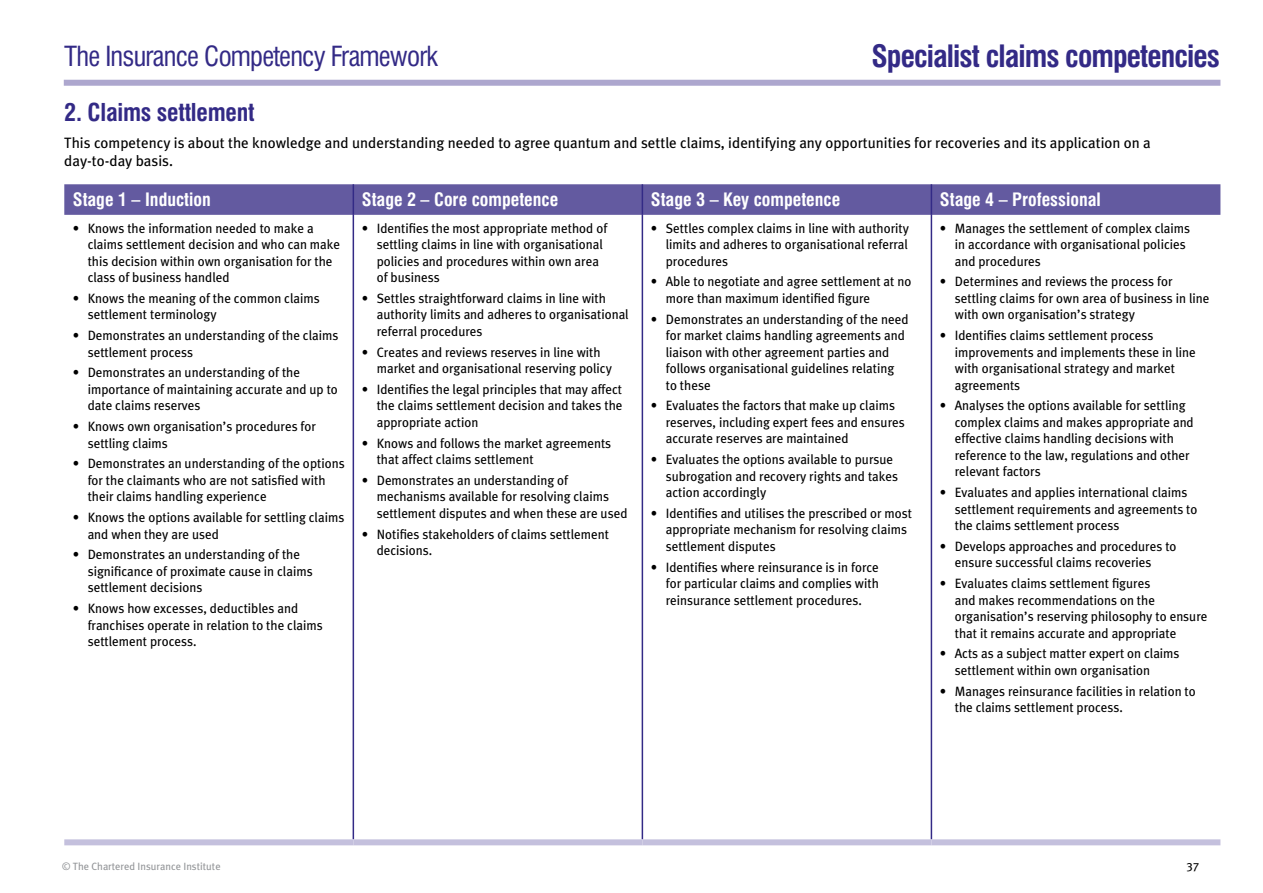
<style>
.page{position:relative;width:1263px;height:893px;background:#fff}
.page>*{position:absolute;margin:0;border:0;box-sizing:border-box;transform-origin:0 0}
.t1{font:700 condensed 30px "Swiss 721 BT";letter-spacing:-.03em;color:#332a86}
.t2{font:condensed 27px "Swiss 721 BT";letter-spacing:-.03em;color:#332a86}
.t3{font:700 condensed 24px "Swiss 721 BT";letter-spacing:-.01em;color:#332a86}
.t4{font:700 condensed 18px "Swiss 721 BT";color:#fff}
.t5{font:15px/18px "Cii Meta Plus";color:#000}
.t6{font:13.5px/16.5px "Cii Meta Plus";color:#000}
.t7{font:12px "Cii Meta Plus";color:#000}
.t8{font:10.5px "Cii Meta Plus";color:#939598}
</style>
<div class="page">
<div style="left:64px;top:80px;width:1156px;height:6px;background:#ada7ce"></div>
<div style="left:64px;top:184px;width:1156px;height:31px;background:#635aa0"></div>
<hr style="left:353px;top:184px;width:1px;height:31px;background:#332a86">
<hr style="left:642px;top:184px;width:1px;height:31px;background:#332a86">
<hr style="left:931px;top:184px;width:1px;height:31px;background:#332a86">
<hr style="left:353px;top:215px;width:1px;height:624px;background:#332a86">
<hr style="left:642px;top:215px;width:1px;height:624px;background:#332a86">
<hr style="left:931px;top:215px;width:1px;height:624px;background:#332a86">
<div style="left:64px;top:839px;width:289px;height:6px;background:#c4c0dd"></div>
<div style="left:353px;top:839px;width:289px;height:6px;background:#c4c0dd"></div>
<div style="left:642px;top:839px;width:289px;height:6px;background:#c4c0dd"></div>
<div style="left:931px;top:839px;width:289px;height:6px;background:#c4c0dd"></div>
<h2 class="t2" style="left:64px;top:40px;width:375px">The Insurance Competency Framework</h2>
<h1 class="t1" style="left:871px;top:38px;width:350px">Specialist claims competencies</h1>
<h3 class="t3" style="left:64px;top:98px;width:192px">2. Claims settlement</h3>
<p class="t5" style="left:64px;top:133px;width:1088px">This competency is about the knowledge and understanding needed to agree quantum and settle claims, identifying any opportunities for recoveries and its application on a day-to-day basis.</p>
<h3 class="t4" style="left:73px;top:189px;width:140px">Stage 1 – Induction</h3>
<h3 class="t4" style="left:362px;top:189px;width:198px">Stage 2 – Core competence</h3>
<h3 class="t4" style="left:651px;top:189px;width:191px">Stage 3 – Key competence</h3>
<h3 class="t4" style="left:940px;top:189px;width:162px">Stage 4 – Professional</h3>
<p class="t6" style="left:88px;top:220px;width:254px;text-indent:-15px">• Knows the information needed to make a claims settlement decision and who can make this decision within own organisation for the class of business handled</p>
<p class="t6" style="left:88px;top:290px;width:234px;text-indent:-15px">• Knows the meaning of the common claims settlement terminology</p>
<p class="t6" style="left:88px;top:327px;width:252px;text-indent:-15px">• Demonstrates an understanding of the claims settlement process</p>
<p class="t6" style="left:88px;top:364px;width:252px;text-indent:-15px">• Demonstrates an understanding of the importance of maintaining accurate and up to date claims reserves</p>
<p class="t6" style="left:88px;top:418px;width:230px;text-indent:-15px">• Knows own organisation’s procedures for settling claims</p>
<p class="t6" style="left:88px;top:455px;width:259px;text-indent:-15px">• Demonstrates an understanding of the options for the claimants who are not satisfied with their claims handling experience</p>
<p class="t6" style="left:88px;top:509px;width:258px;text-indent:-15px">• Knows the options available for settling claims and when they are used</p>
<p class="t6" style="left:88px;top:546px;width:226px;text-indent:-15px">• Demonstrates an understanding of the significance of proximate cause in claims settlement decisions</p>
<p class="t6" style="left:88px;top:600px;width:237px;text-indent:-15px">• Knows how excesses, deductibles and franchises operate in relation to the claims settlement process.</p>
<p class="t6" style="left:377px;top:219px;width:232px;text-indent:-15px">• Identifies the most appropriate method of settling claims in line with organisational policies and procedures within own area of business</p>
<p class="t6" style="left:377px;top:290px;width:253px;text-indent:-15px">• Settles straightforward claims in line with authority limits and adheres to organisational referral procedures</p>
<p class="t6" style="left:377px;top:344px;width:237px;text-indent:-15px">• Creates and reviews reserves in line with market and organisational reserving policy</p>
<p class="t6" style="left:377px;top:381px;width:247px;text-align:justify;text-indent:-15px">• Identifies the legal principles that may affect the claims settlement decision and takes the appropriate action</p>
<p class="t6" style="left:377px;top:435px;width:236px;text-indent:-15px">• Knows and follows the market agreements that affect claims settlement</p>
<p class="t6" style="left:377px;top:472px;width:252px;text-indent:-15px">• Demonstrates an understanding of mechanisms available for resolving claims settlement disputes and when these are used</p>
<p class="t6" style="left:377px;top:526px;width:234px;text-indent:-15px">• Notifies stakeholders of claims settlement decisions.</p>
<p class="t6" style="left:666px;top:220px;width:245px;text-align:justify;text-indent:-15px">• Settles complex claims in line with authority limits and adheres to organisational referral procedures</p>
<p class="t6" style="left:666px;top:273px;width:247px;text-indent:-15px">• Able to negotiate and agree settlement at no more than maximum identified figure</p>
<p class="t6" style="left:666px;top:311px;width:244px;text-indent:-15px">• Demonstrates an understanding of the need for market claims handling agreements and liaison with other agreement parties and follows organisational guidelines relating to these</p>
<p class="t6" style="left:666px;top:397px;width:241px;text-indent:-15px">• Evaluates the factors that make up claims reserves, including expert fees and ensures accurate reserves are maintained</p>
<p class="t6" style="left:666px;top:451px;width:234px;text-indent:-15px">• Evaluates the options available to pursue subrogation and recovery rights and takes action accordingly</p>
<p class="t6" style="left:666px;top:505px;width:248px;text-indent:-15px">• Identifies and utilises the prescribed or most appropriate mechanism for resolving claims settlement disputes</p>
<p class="t6" style="left:666px;top:559px;width:215px;text-align:justify;text-indent:-15px">• Identifies where reinsurance is in force for particular claims and complies with reinsurance settlement procedures.</p>
<p class="t6" style="left:955px;top:220px;width:237px;text-indent:-15px">• Manages the settlement of complex claims in accordance with organisational policies and procedures</p>
<p class="t6" style="left:955px;top:273px;width:256px;text-indent:-15px">• Determines and reviews the process for settling claims for own area of business in line with own organisation’s strategy</p>
<p class="t6" style="left:955px;top:327px;width:243px;text-indent:-15px">• Identifies claims settlement process improvements and implements these in line with organisational strategy and market agreements</p>
<p class="t6" style="left:955px;top:397px;width:240px;text-indent:-15px">• Analyses the options available for settling complex claims and makes appropriate and effective claims handling decisions with reference to the law, regulations and other relevant factors</p>
<p class="t6" style="left:955px;top:484px;width:244px;text-indent:-15px">• Evaluates and applies international claims settlement requirements and agreements to the claims settlement process</p>
<p class="t6" style="left:955px;top:538px;width:223px;text-indent:-15px">• Develops approaches and procedures to ensure successful claims recoveries</p>
<p class="t6" style="left:955px;top:575px;width:254px;text-indent:-15px">• Evaluates claims settlement figures<br>and makes recommendations on the organisation’s reserving philosophy to ensure that it remains accurate and appropriate</p>
<p class="t6" style="left:955px;top:645px;width:226px;text-indent:-15px">• Acts as a subject matter expert on claims settlement within own organisation</p>
<p class="t6" style="left:955px;top:683px;width:243px;text-indent:-15px">• Manages reinsurance facilities in relation to the claims settlement process.</p>
<p class="t8" style="left:62px;top:860px;width:160px">© The Chartered Insurance Institute</p>
<p class="t7" style="left:1186px;top:859px;width:14px">37</p>
</div>
